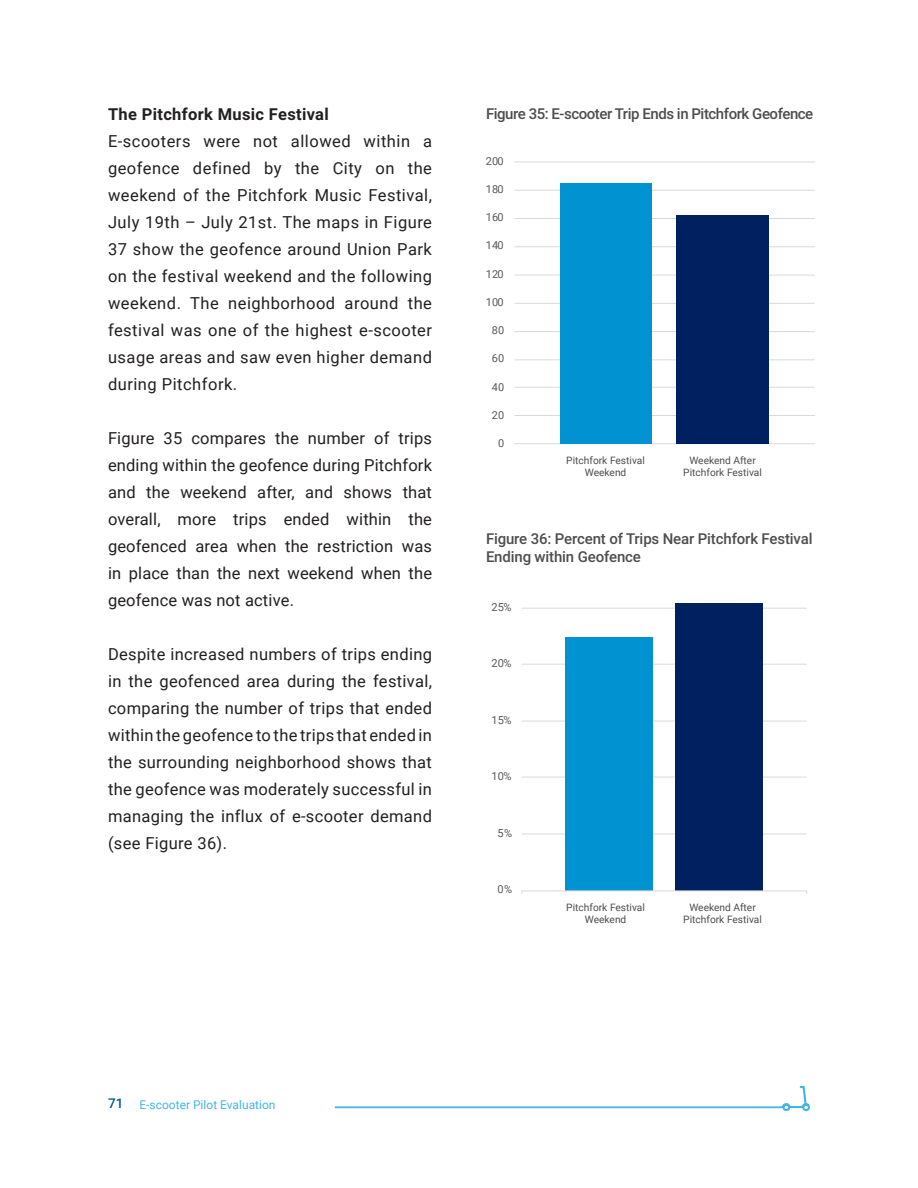
<style>
.page{position:relative;width:918px;height:1188px;background:#fff}
.page>*{position:absolute;margin:0;border:0;box-sizing:border-box;transform-origin:0 0}
.t1{font:16.5px/27px "Roboto";letter-spacing:.02em;color:#231f20;text-align:justify}
.t2{font:700 16.5px "Roboto";letter-spacing:.02em;color:#231f20}
.Figure_Header{font:500 15px/18px "Roboto";letter-spacing:-.01em;color:#4d4d4d}
.Figure_Header-2{font:500 15px "Roboto";letter-spacing:-.03em;color:#4d4d4d}
.t3{font:12px "Roboto";color:#41b6e6}
.t4{font:10.95px "Roboto";letter-spacing:.02em;color:#595959}
.t5{font:10.2px/12.3px "Roboto";color:#4d4d4d;text-align:center}
.s1{font-weight:500;font-size:13.5px;color:#005899}
</style>
<div class="page">
<svg style="left:781px;top:1086px;width:29px;height:26px"></svg>
<hr style="left:335px;top:1106px;width:449px;height:2px;background:#42b7e6">
<svg style="left:514px;top:161px;width:301px;height:283px"></svg>
<svg style="left:521px;top:603px;width:286px;height:291px"></svg>
<p class="t2" style="left:108px;top:103px;width:222px">The Pitchfork Music Festival</p>
<p class="t1" style="left:108px;top:127px;width:326px">E-scooters were not allowed within a geofence defined by the City on the weekend of the Pitchfork Music Festival, July 19th – July 21st. The maps in Figure 37 show the geofence around Union Park on the festival weekend and the following weekend. The neighborhood around the festival was one of the highest e-scooter usage areas and saw even higher demand during Pitchfork.</p>
<p class="t1" style="left:108px;top:424px;width:326px">Figure 35 compares the number of trips ending within the geofence during Pitchfork and the weekend after, and shows that overall, more trips ended within the geofenced area when the restriction was in place than the next weekend when the geofence was not active.</p>
<p class="t1" style="left:108px;top:640px;width:326px">Despite increased numbers of trips ending in the geofenced area during the festival, comparing the number of trips that ended within the geofence to the trips that ended in the surrounding neighborhood shows that the geofence was moderately successful in managing the influx of e-scooter demand (see Figure 36).</p>
<p class="Figure_Header-2" style="left:486px;top:103px;width:329px">Figure 35: E-scooter Trip Ends in Pitchfork Geofence</p>
<p class="t4" style="left:486px;top:153px;width:20px">200</p>
<p class="t4" style="left:486px;top:181px;width:20px">180</p>
<p class="t4" style="left:486px;top:210px;width:20px">160</p>
<p class="t4" style="left:486px;top:238px;width:20px">140</p>
<p class="t4" style="left:486px;top:266px;width:20px">120</p>
<p class="t4" style="left:486px;top:294px;width:20px">100</p>
<p class="t4" style="left:492px;top:323px;width:14px">80</p>
<p class="t4" style="left:492px;top:351px;width:14px">60</p>
<p class="t4" style="left:492px;top:379px;width:14px">40</p>
<p class="t4" style="left:492px;top:407px;width:14px">20</p>
<p class="t4" style="left:498px;top:435px;width:8px">0</p>
<p class="t5" style="left:566px;top:453px;width:80px">Pitchfork Festival<br>Weekend</p>
<p class="t5" style="left:683px;top:453px;width:80px">Weekend After<br>Pitchfork Festival</p>
<p class="Figure_Header" style="left:486px;top:529px;width:328px">Figure 36: Percent of Trips Near Pitchfork Festival<br>Ending within Geofence</p>
<p class="t4" style="left:491px;top:543px;width:22px">30%</p>
<p class="t4" style="left:491px;top:599px;width:22px">25%</p>
<p class="t4" style="left:491px;top:656px;width:22px">20%</p>
<p class="t4" style="left:491px;top:712px;width:22px">15%</p>
<p class="t4" style="left:491px;top:769px;width:22px">10%</p>
<p class="t4" style="left:498px;top:825px;width:16px">5%</p>
<p class="t4" style="left:498px;top:882px;width:16px">0%</p>
<p class="t5" style="left:566px;top:900px;width:80px">Pitchfork Festival<br>Weekend</p>
<p class="t5" style="left:683px;top:900px;width:80px">Weekend After<br>Pitchfork Festival</p>
<p class="t3" style="left:108px;top:1096px;width:169px"><span class="s1">71</span> E-scooter Pilot Evaluation</p>
</div>
